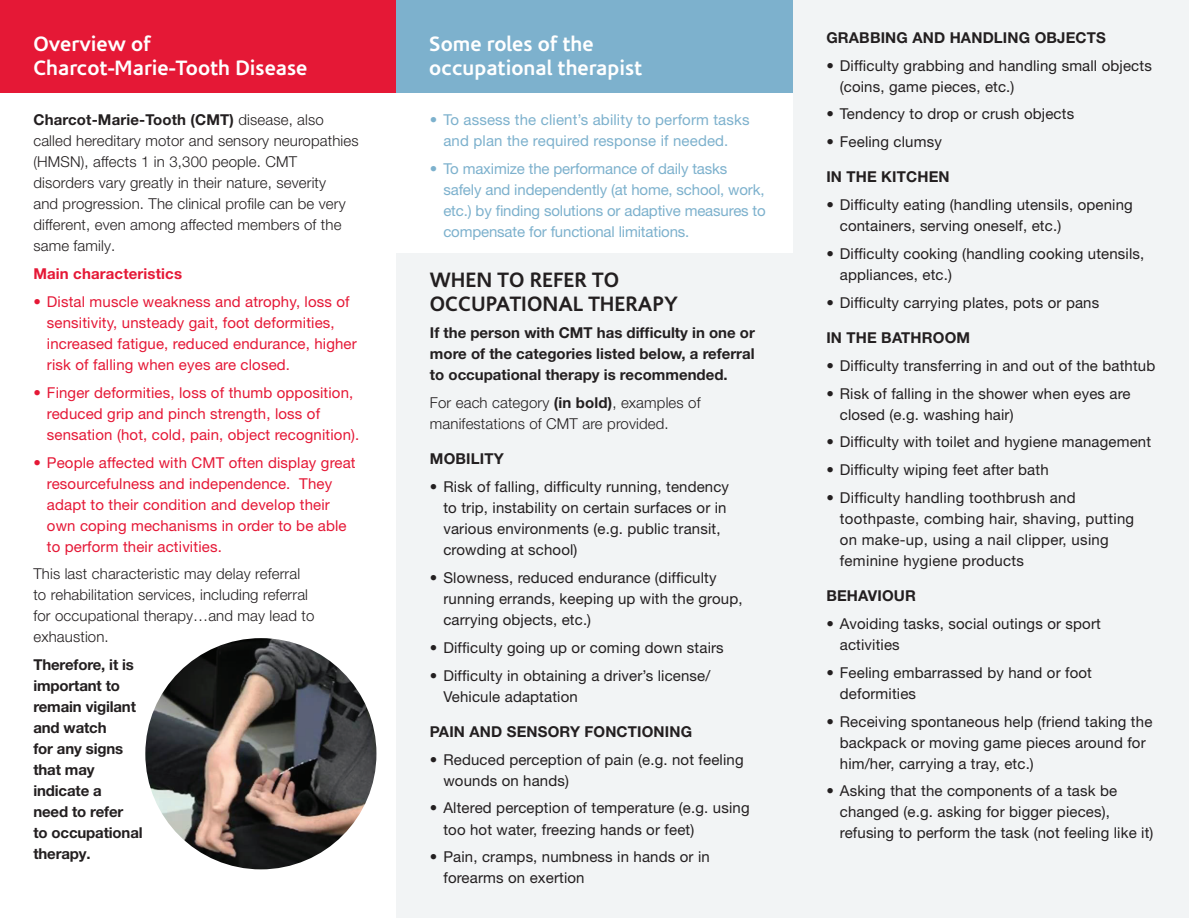
<style>
.page{position:relative;width:1189px;height:918px;background:#fff}
.page>*{position:absolute;margin:0;border:0;box-sizing:border-box;transform-origin:0 0}
.t1{font:700 21px/24px "Corisande";color:#fff}
.t2{font:700 21px/24px "Corisande";color:#231f20}
.t3{font:15px/21px "Helvetica Neue LT Pro";letter-spacing:.01em;color:#231f20}
.t4{font:15px/21px "Helvetica Neue LT Pro";letter-spacing:.01em;color:#e51836}
.t5{font:300 15px/21px "Helvetica Neue LT Pro";letter-spacing:.01em;color:#231f20}
.t6{font:700 15px/21px "Helvetica Neue LT Pro";color:#231f20}
.t7{font:15px/21px "Helvetica Neue LT Pro";letter-spacing:-.01em;color:#7db1cd}
.t8{font:15px/21px "Helvetica Neue LT Pro";letter-spacing:.01em;color:#7db1cd;text-align:center}
.t9{font:700 15px "Helvetica Neue LT Pro";letter-spacing:.01em;color:#e51836}
.s1{font-weight:700}
</style>
<div class="page">
<div style="left:396px;top:253px;width:396px;height:664px;background:#f2f4f5"></div>
<div style="left:792px;top:0;width:397px;height:917px;background:#f2f4f5"></div>
<div style="left:0;top:0;width:396px;height:93px;background:#e51836"></div>
<div style="left:396px;top:0;width:396px;height:93px;background:#7db1cd"></div>
<img style="left:145px;top:638px;width:231px;height:231px;border-radius:116px">
<h1 class="t1" style="left:33px;top:32px;width:276px">Overview of<br>Charcot-Marie-Tooth Disease</h1>
<h1 class="t1" style="left:429px;top:32px;width:214px">Some roles of the occupational therapist</h1>
<p class="t5" style="left:33px;top:109px;width:327px"><span class="s1">Charcot-Marie-Tooth (CMT)</span> disease, also called hereditary motor and sensory neuropathies (HMSN), affects 1 in 3,300 people. CMT disorders vary greatly in their nature, severity<br>and progression. The clinical profile can be very different, even among affected members of the same family.</p>
<p class="t9" style="left:33px;top:264px;width:150px">Main characteristics</p>
<p class="t4" style="left:47px;top:290px;width:311px;text-indent:-14px">• Distal muscle weakness and atrophy, loss of sensitivity, unsteady gait, foot deformities, increased fatigue, reduced endurance, higher risk of falling when eyes are closed.</p>
<p class="t4" style="left:47px;top:381px;width:314px;text-indent:-14px">• Finger deformities, loss of thumb opposition, reduced grip and pinch strength, loss of sensation (hot, cold, pain, object recognition).</p>
<p class="t4" style="left:47px;top:451px;width:310px;text-indent:-14px">• People affected with CMT often display great resourcefulness and independence. They adapt to their condition and develop their own coping mechanisms in order to be able to perform their activities.</p>
<p class="t5" style="left:33px;top:563px;width:282px">This last characteristic may delay referral to rehabilitation services, including referral for occupational therapy…and may lead to exhaustion.</p>
<p class="t6" style="left:33px;top:653px;width:111px">Therefore, it is important to remain vigilant and watch<br>for any signs that may indicate a<br>need to refer<br>to occupational therapy.</p>
<p class="t8" style="left:430px;top:109px;width:321px">• To assess the client’s ability to perform tasks and plan the required response if needed.</p>
<p class="t7" style="left:443px;top:158px;width:324px;text-indent:-14px">• To maximize the performance of daily tasks safely and independently (at home, school, work, etc.) by finding solutions or adaptive measures to compensate for functional limitations.</p>
<h1 class="t2" style="left:430px;top:267px;width:177px">When to refer to occ</h1>
<h1 class="t2" style="left:471px;top:291px;width:208px">upational therapy</h1>
<p class="t6" style="left:430px;top:322px;width:326px;text-align:justify">If the person with CMT has difficulty in one or more of the categories listed below, a referral to occupational therapy is recommended.</p>
<p class="t5" style="left:430px;top:392px;width:272px">For each category <span class="s1">(in bold)</span>, examples of manifestations of CMT are provided.</p>
<p class="t6" style="left:430px;top:448px;width:75px">MOBILITY</p>
<p class="t3" style="left:443px;top:476px;width:287px;text-indent:-14px">• Risk of falling, difficulty running, tendency to trip, instability on certain surfaces or in various environments (e.g. public transit, crowding at school)</p>
<p class="t3" style="left:443px;top:566px;width:301px;text-indent:-14px">• Slowness, reduced endurance (difficulty running errands, keeping up with the group, carrying objects, etc.)</p>
<p class="t3" style="left:430px;top:636px;width:295px">• Difficulty going up or coming down stairs</p>
<p class="t3" style="left:443px;top:664px;width:269px;text-indent:-14px">• Difficulty in obtaining a driver’s license/<br>Vehicule adaptation</p>
<p class="t6" style="left:430px;top:720px;width:99px">PAIN AND Sensory</p>
<p class="t6" style="left:584px;top:720px;width:20px">Fonctioning</p>
<p class="t3" style="left:443px;top:748px;width:302px;text-indent:-14px">• Reduced perception of pain (e.g. not feeling wounds on hands)</p>
<p class="t3" style="left:443px;top:797px;width:308px;text-indent:-14px">• Altered perception of temperature (e.g. using too hot water, freezing hands or feet)</p>
<p class="t3" style="left:443px;top:845px;width:268px;text-indent:-14px">• Pain, cramps, numbness in hands or in forearms on exertion</p>
<p class="t6" style="left:826px;top:27px;width:281px">GRABBING AND HANDLING OBJECTS</p>
<p class="t3" style="left:840px;top:54px;width:313px;text-indent:-14px">• Difficulty grabbing and handling small objects (coins, game pieces, etc.)</p>
<p class="t3" style="left:826px;top:103px;width:249px">• Tendency to drop or crush objects</p>
<p class="t3" style="left:826px;top:131px;width:117px">• Feeling clumsy</p>
<p class="t6" style="left:826px;top:166px;width:125px">IN THE KITCHEN</p>
<p class="t3" style="left:840px;top:194px;width:294px;text-indent:-14px">• Difficulty eating (handling utensils, opening containers, serving oneself, etc.)</p>
<p class="t3" style="left:840px;top:243px;width:306px;text-indent:-14px">• Difficulty cooking (handling cooking utensils, appliances, etc.)</p>
<p class="t3" style="left:826px;top:291px;width:274px">• Difficulty carrying plates, pots or pans</p>
<p class="t6" style="left:826px;top:327px;width:145px">IN THE BATHROOM</p>
<p class="t3" style="left:826px;top:354px;width:330px">• Difficulty transferring in and out of the bathtub</p>
<p class="t3" style="left:840px;top:382px;width:292px;text-indent:-14px">• Risk of falling in the shower when eyes are closed (e.g. washing hair)</p>
<p class="t3" style="left:826px;top:431px;width:326px">• Difficulty with toilet and hygiene management</p>
<p class="t3" style="left:826px;top:459px;width:224px">• Difficulty wiping feet after bath</p>
<p class="t3" style="left:840px;top:486px;width:296px;text-indent:-14px">• Difficulty handling toothbrush and toothpaste, combing hair, shaving, putting on make-up, using a nail clipper, using feminine hygiene products</p>
<p class="t6" style="left:826px;top:585px;width:91px">BEHAVIOUR</p>
<p class="t3" style="left:840px;top:612px;width:263px;text-indent:-14px">• Avoiding tasks, social outings or sport activities</p>
<p class="t3" style="left:840px;top:661px;width:254px;text-indent:-14px">• Feeling embarrassed by hand or foot deformities</p>
<p class="t3" style="left:840px;top:710px;width:314px;text-indent:-14px">• Receiving spontaneous help (friend taking the backpack or moving game pieces around for him/her, carrying a tray, etc.)</p>
<p class="t3" style="left:840px;top:780px;width:315px;text-indent:-14px">• Asking that the components of a task be changed (e.g. asking for bigger pieces), refusing to perform the task (not feeling like it)</p>
</div>
